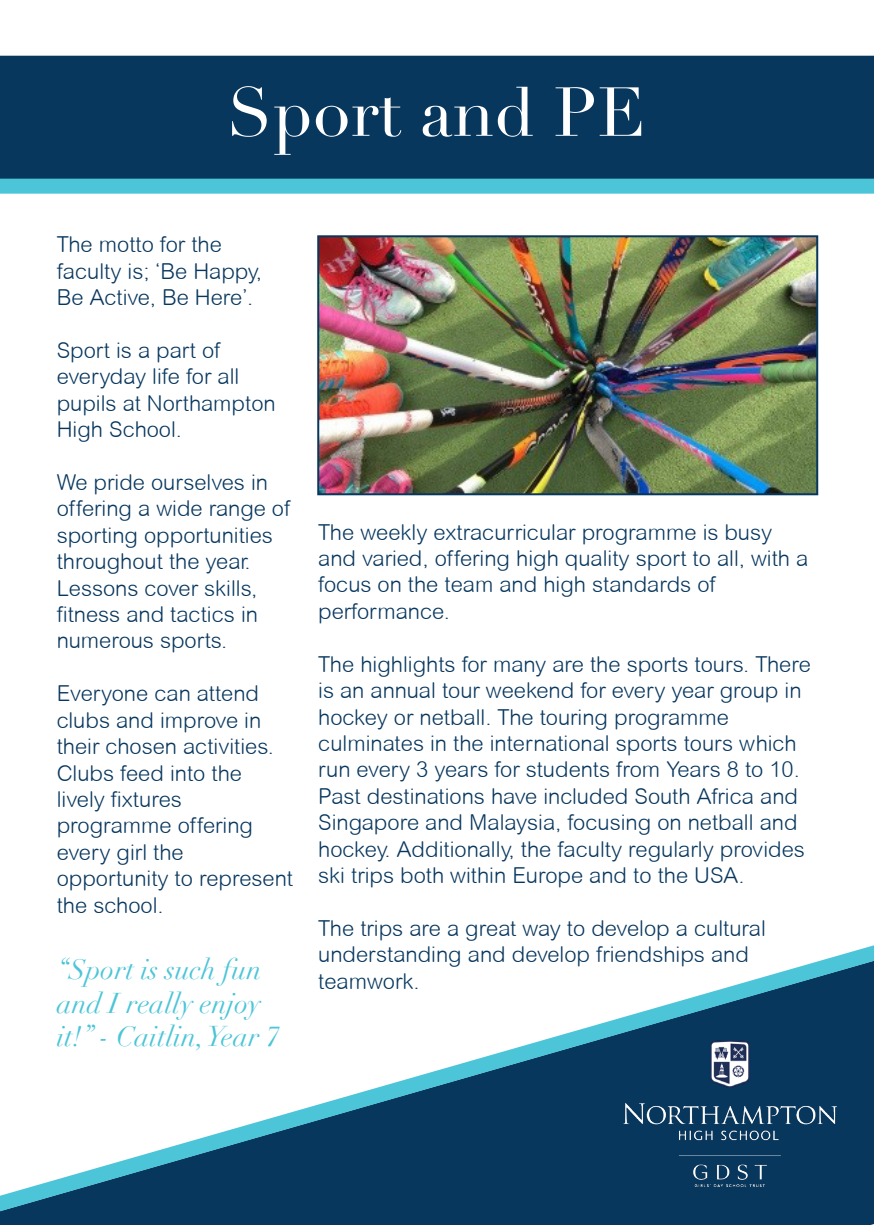
<style>
.page{position:relative;width:874px;height:1225px;background:#fff}
.page>*{position:absolute;margin:0;border:0;box-sizing:border-box;transform-origin:0 0}
.t1{font:68px "Didot";color:#fff}
.t2{font:italic 28px/33.6px "Didot";color:#4cc5d8}
.t3{font:300 22px/26.4px "Arial Rounded MT";color:#08375e}
</style>
<div class="page">
<div style="left:0;top:1213px;width:873px;height:12px;background:#08375e"></div>
<svg style="left:0;top:945px;width:873px;height:268px"></svg>
<img style="left:623px;top:1040px;width:213px;height:146px">
<div style="left:0;top:57px;width:873px;height:130px;background:#08375e"></div>
<div style="left:0;top:56px;width:873px;height:132px;border:2px solid #08375e"></div>
<img style="left:320px;top:238px;width:494px;height:254px">
<div style="left:317px;top:235px;width:500px;height:260px;border:2px solid #08375e"></div>
<div style="left:1px;top:180px;width:871px;height:13px;background:#4cc5d8"></div>
<div style="left:0;top:179px;width:873px;height:15px;border:2px solid #4cc5d8"></div>
<p class="t1" style="left:227px;top:71px;width:420px">Sport and PE</p>
<p class="t3" style="left:57px;top:231px;width:166px">The motto for the</p>
<p class="t3" style="left:57px;top:258px;width:206px">faculty is; ‘Be Happy,<br>Be Active, Be Here’.</p>
<p class="t3" style="left:57px;top:337px;width:165px">Sport is a part of</p>
<p class="t3" style="left:57px;top:363px;width:220px">everyday life for all pupils at Northampton<br>High School.</p>
<p class="t3" style="left:57px;top:469px;width:235px">We pride ourselves in offering a wide range of sporting opportunities</p>
<p class="t3" style="left:57px;top:548px;width:203px">throughout the year.<br>Lessons cover skills, fitness and tactics in numerous sports.</p>
<p class="t3" style="left:57px;top:680px;width:218px">Everyone can attend clubs and improve in their chosen activities.<br>Clubs feed into the</p>
<p class="t3" style="left:57px;top:786px;width:126px">lively fixtures</p>
<p class="t3" style="left:57px;top:812px;width:198px">programme offering</p>
<p class="t3" style="left:57px;top:838px;width:128px">every girl the</p>
<p class="t3" style="left:57px;top:865px;width:238px">opportunity to represent the school.</p>
<p class="t2" style="left:57px;top:953px;width:224px">“Sport is such fun and I really enjoy it!” - Caitlin, Year 7</p>
<p class="t3" style="left:318px;top:518px;width:491px">The weekly extracurricular programme is busy and varied, offering high quality sport to all, with a focus on the team and high standards of</p>
<p class="t3" style="left:318px;top:598px;width:133px">performance.</p>
<p class="t3" style="left:318px;top:650px;width:494px">The highlights for many are the sports tours. There is an annual tour weekend for every year group in hockey or netball. The touring programme</p>
<p class="t3" style="left:318px;top:730px;width:488px">culminates in the international sports tours which run every 3 years for students from Years 8 to 10.<br>Past destinations have included South Africa and Singapore and Malaysia, focusing on netball and hockey. Additionally, the faculty regularly provides ski trips both within Europe and to the USA.</p>
<p class="t3" style="left:318px;top:914px;width:449px">The trips are a great way to develop a cultural</p>
<p class="t3" style="left:318px;top:941px;width:432px">understanding and develop friendships and</p>
<p class="t3" style="left:318px;top:967px;width:103px">teamwork.</p>
</div>
